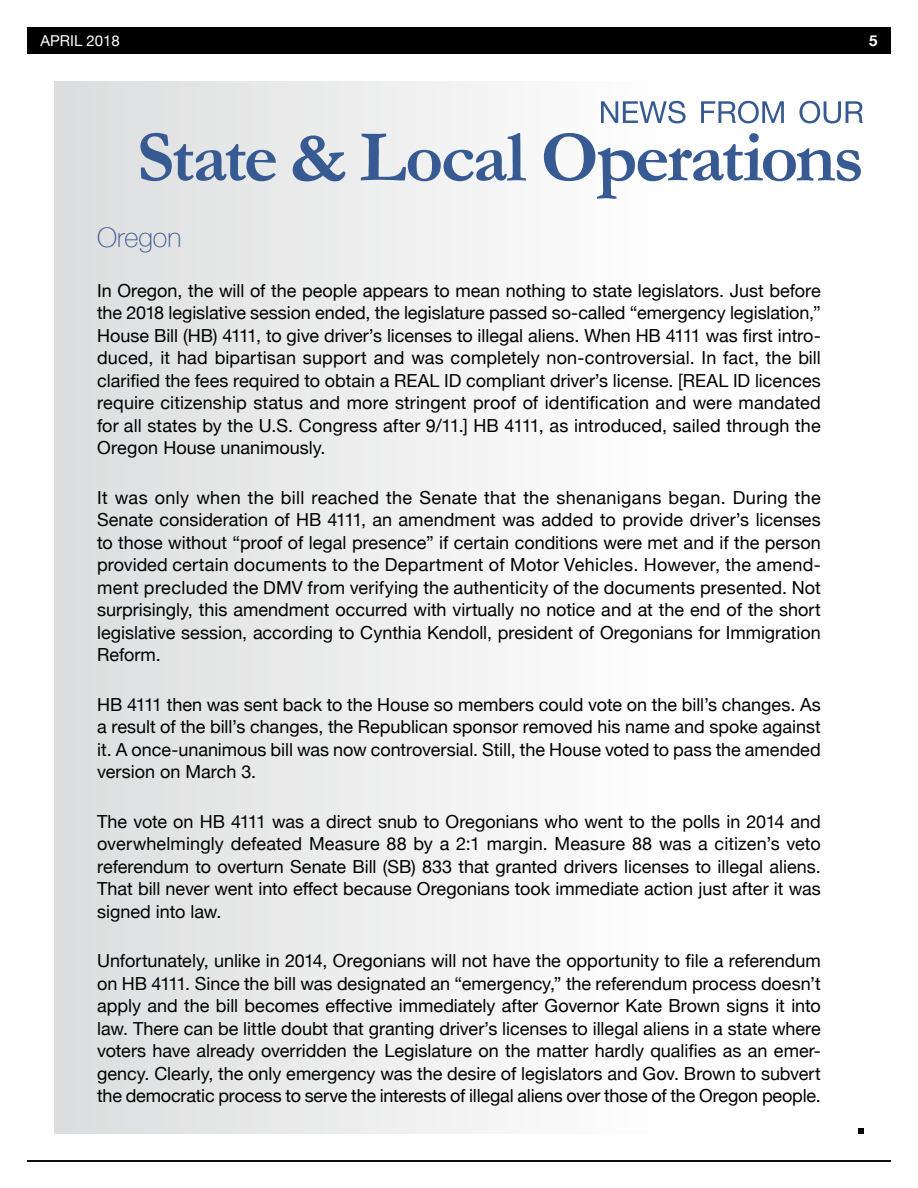
<style>
.page{position:relative;width:918px;height:1188px;background:#fff}
.page>*{position:absolute;margin:0;border:0;box-sizing:border-box;transform-origin:0 0}
.Across_the_Country{font:100 27px "Helvetica Neue";color:#385a92}
.Across_the_Country-2{font:18px/22.5px "Helvetica Neue";color:#000;text-align:justify}
.t1{font:15px "Helvetica Neue";color:#fff}
.t2{font:700 15px "Helvetica Neue";color:#fff}
</style>
<div class="page">
<div style="left:27px;top:27px;width:864px;height:27px;background:#000"></div>
<hr style="left:27px;top:1160px;width:864px;height:2px;background:#000">
<svg style="left:859px;top:1129px;width:5px;height:5px"></svg>
<div style="left:54px;top:81px;width:609px;height:1053px;background:linear-gradient(to right,#dbdddd,#fefefe)"></div>
<svg style="left:140px;top:133px;width:721px;height:66px"></svg>
<svg style="left:601px;top:101px;width:262px;height:22px"></svg>
<p class="t1" style="left:40px;top:30px;width:81px">APRIL 2018</p>
<p class="t2" style="left:869px;top:29px;width:10px">5</p>
<p class="Across_the_Country" style="left:97px;top:217px;width:86px">Oregon</p>
<p class="Across_the_Country-2" style="left:97px;top:280px;width:725px">In Oregon, the will of the people appears to mean nothing to state legislators. Just before the 2018 legislative session ended, the legislature passed so-called “emergency legislation,” House Bill (HB) 4111, to give driver’s licenses to illegal aliens. When HB 4111 was first intro&shy;duced, it had bipartisan support and was completely non-controversial. In fact, the bill clarified the fees required to obtain a REAL ID compliant driver’s license. [REAL ID licences require citizenship status and more stringent proof of identification and were mandated for all states by the U.S. Congress after 9/11.] HB 4111, as introduced, sailed through the Oregon House unanimously.</p>
<p class="Across_the_Country-2" style="left:97px;top:487px;width:725px">It was only when the bill reached the Senate that the shenanigans began. During the Senate consideration of HB 4111, an amendment was added to provide driver’s licenses to those without “proof of legal presence” if certain conditions were met and if the person provided certain documents to the Department of Motor Vehicles. However, the amend&shy;ment precluded the DMV from verifying the authenticity of the documents presented. Not surprisingly, this amendment occurred with virtually no notice and at the end of the short legislative session, according to Cynthia Kendoll, president of Oregonians for Immigration Reform.</p>
<p class="Across_the_Country-2" style="left:97px;top:694px;width:725px">HB 4111 then was sent back to the House so members could vote on the bill’s changes. As a result of the bill’s changes, the Republican sponsor removed his name and spoke against it. A once-unanimous bill was now controversial. Still, the House voted to pass the amended version on March 3.</p>
<p class="Across_the_Country-2" style="left:97px;top:811px;width:725px">The vote on HB 4111 was a direct snub to Oregonians who went to the polls in 2014 and overwhelmingly defeated Measure 88 by a 2:1 margin. Measure 88 was a citizen’s veto referendum to overturn Senate Bill (SB) 833 that granted drivers licenses to illegal aliens.<br>That bill never went into effect because Oregonians took immediate action just after it was signed into law.</p>
<p class="Across_the_Country-2" style="left:97px;top:951px;width:725px">Unfortunately, unlike in 2014, Oregonians will not have the opportunity to file a referendum on HB 4111. Since the bill was designated an “emergency,” the referendum process doesn’t apply and the bill becomes effective immediately after Governor Kate Brown signs it into law. There can be little doubt that granting driver’s licenses to illegal aliens in a state where voters have already overridden the Legislature on the matter hardly qualifies as an emer&shy;gency. Clearly, the only emergency was the desire of legislators and Gov. Brown to subvert the democratic process to serve the interests of illegal aliens over those of the Oregon people.</p>
</div>
